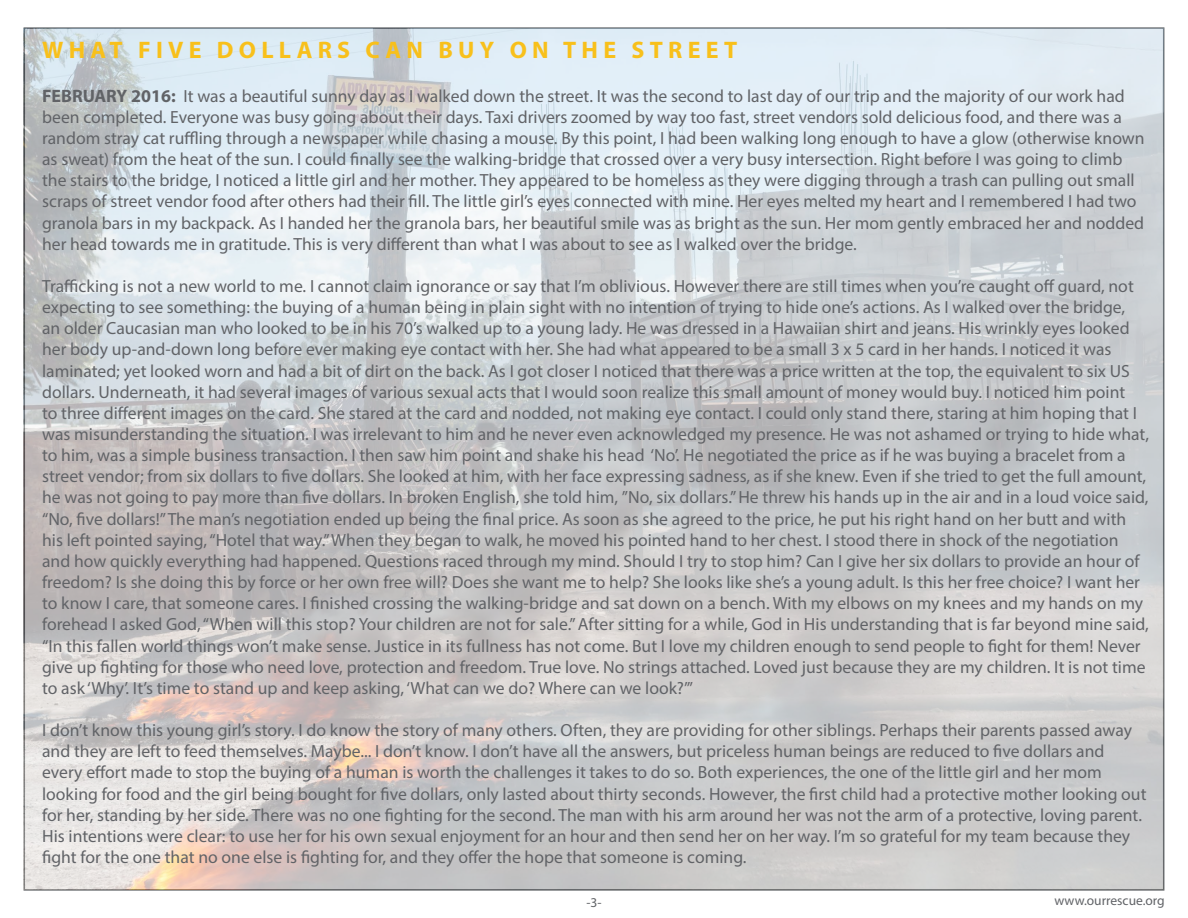
<style>
.page{position:relative;width:1188px;height:918px;background:#fff}
.page>*{position:absolute;margin:0;border:0;box-sizing:border-box;transform-origin:0 0}
.t1{font:700 24px "Myriad Pro";letter-spacing:.22em;color:#f8c01b}
.t2{font:17.7px/21.1px "Myriad Pro";color:#616367}
.t3{font:13.5px "Myriad Pro";color:#616367}
.s1{font-weight:700;font-size:18px}
</style>
<div class="page">
<img style="left:24px;top:29px;width:1139px;height:860px">
<h1 class="t1" style="left:42px;top:35px;width:697px">WHAT FIVE DOLLARS CAN BUY ON THE STREET</h1>
<p class="t2" style="left:42px;top:85px;width:1104px"><span class="s1">FEBRUARY 2016:</span> It was a beautiful sunny day as I walked down the street. It was the second to last day of our trip and the majority of our work had been completed. Everyone was busy going about their days. Taxi drivers zoomed by way too fast, street vendors sold delicious food, and there was a random stray cat ruffling through a newspaper while chasing a mouse. By this point, I had been walking long enough to have a glow (otherwise known as sweat) from the heat of the sun. I could finally see the walking-bridge that crossed over a very busy intersection. Right before I was going to climb the stairs to the bridge, I noticed a little girl and her mother. They appeared to be homeless as they were digging through a trash can pulling out small scraps of street vendor food after others had their fill. The little girl’s eyes connected with mine. Her eyes melted my heart and I remembered I had two granola bars in my backpack. As I handed her the granola bars, her beautiful smile was as bright as the sun. Her mom gently embraced her and nodded her head towards me in gratitude. This is very different than what I was about to see as I walked over the bridge.</p>
<p class="t2" style="left:42px;top:275px;width:1108px">Trafficking is not a new world to me. I cannot claim ignorance or say that I’m oblivious. However there are still times when you’re caught off guard, not expecting to see something: the buying of a human being in plain sight with no intention of trying to hide one’s actions. As I walked over the bridge,<br>an older Caucasian man who looked to be in his 70’s walked up to a young lady. He was dressed in a Hawaiian shirt and jeans. His wrinkly eyes looked her body up-and-down long before ever making eye contact with her. She had what appeared to be a small 3 x 5 card in her hands. I noticed it was laminated; yet looked worn and had a bit of dirt on the back. As I got closer I noticed that there was a price written at the top, the equivalent to six US dollars. Underneath, it had several images of various sexual acts that I would soon realize this small amount of money would buy. I noticed him point<br>to three different images on the card. She stared at the card and nodded, not making eye contact. I could only stand there, staring at him hoping that I was misunderstanding the situation. I was irrelevant to him and he never even acknowledged my presence. He was not ashamed or trying to hide what, to him, was a simple business transaction. I then saw him point and shake his head ‘No’. He negotiated the price as if he was buying a bracelet from a street vendor; from six dollars to five dollars. She looked at him, with her face expressing sadness, as if she knew. Even if she tried to get the full amount, he was not going to pay more than five dollars. In broken English, she told him, ”No, six dollars.” He threw his hands up in the air and in a loud voice said, “No, five dollars!” The man’s negotiation ended up being the final price. As soon as she agreed to the price, he put his right hand on her butt and with his left pointed saying, “Hotel that way.” When they began to walk, he moved his pointed hand to her chest. I stood there in shock of the negotiation and how quickly everything had happened. Questions raced through my mind. Should I try to stop him? Can I give her six dollars to provide an hour of freedom? Is she doing this by force or her own free will? Does she want me to help? She looks like she’s a young adult. Is this her free choice? I want her to know I care, that someone cares. I finished crossing the walking-bridge and sat down on a bench. With my elbows on my knees and my hands on my forehead I asked God, “When will this stop? Your children are not for sale.” After sitting for a while, God in His understanding that is far beyond mine said, “In this fallen world things won’t make sense. Justice in its fullness has not come. But I love my children enough to send people to fight for them! Never give up fighting for those who need love, protection and freedom. True love. No strings attached. Loved just because they are my children. It is not time to ask ‘Why’. It’s time to stand up and keep asking, ‘What can we do? Where can we look?’”</p>
<p class="t2" style="left:42px;top:719px;width:1106px">I don’t know this young girl’s story. I do know the story of many others. Often, they are providing for other siblings. Perhaps their parents passed away and they are left to feed themselves. Maybe... I don’t know. I don’t have all the answers, but priceless human beings are reduced to five dollars and every effort made to stop the buying of a human is worth the challenges it takes to do so. Both experiences, the one of the little girl and her mom looking for food and the girl being bought for five dollars, only lasted about thirty seconds. However, the first child had a protective mother looking out for her, standing by her side. There was no one fighting for the second. The man with his arm around her was not the arm of a protective, loving parent.<br>His intentions were clear: to use her for his own sexual enjoyment for an hour and then send her on her way. I’m so grateful for my team because they fight for the one that no one else is fighting for, and they offer the hope that someone is coming.</p>
<p class="t3" style="left:586px;top:894px;width:17px">-3-</p>
<p class="t3" style="left:1055px;top:892px;width:112px">www.ourrescue.org</p>
</div>
